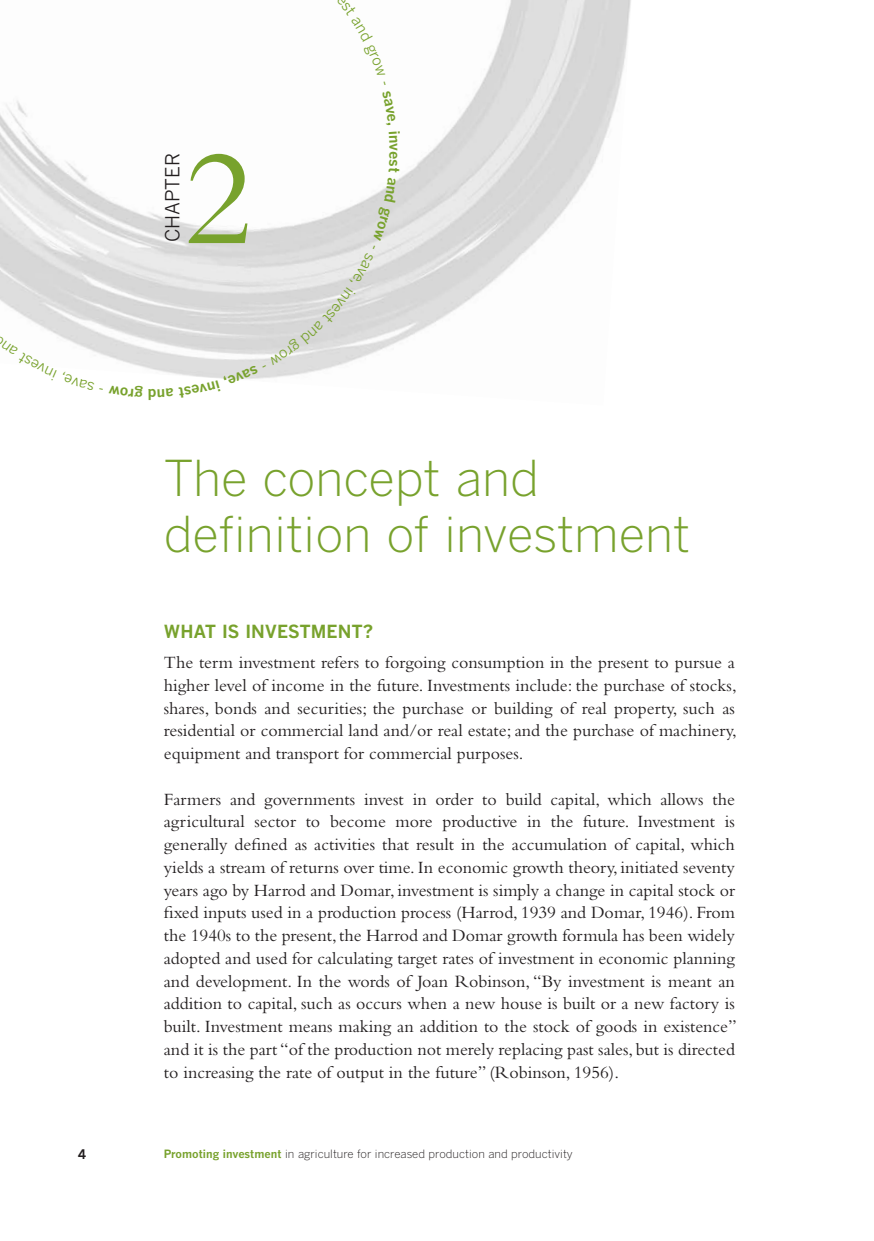
<style>
.page{position:relative;width:874px;height:1241px;background:#fff}
.page>*{position:absolute;margin:0;border:0;box-sizing:border-box;transform-origin:0 0}
.t1{font:140px "Bembo Std";color:#78a22d}
.t2{font:300 49px/56.4px "Benton Gothic";color:#78a22d}
.t3{font:19.25px "Benton Gothic";color:#231f20}
.t4{font:17.85px/22.8px "Bembo Std";color:#231f20;text-align:justify}
.t5{font:700 17.85px "Benton Gothic";color:#78a22d}
.t6{font:700 14.88px "Benton Gothic";color:#78a22d}
.t7{font:700 13.12px "Benton Gothic";color:#231f20}
.t8{font:300 11.38px "Benton Gothic";color:#231f20}
.s1{font-weight:700;color:#78a22d}
</style>
<div class="page">
<img style="left:0;top:0;width:631px;height:375px">
<svg style="left:336px;top:0;width:59px;height:125px"></svg>
<svg style="left:179px;top:131px;width:220px;height:248px"></svg>
<svg style="left:63px;top:371px;width:40px;height:4px"></svg>
<svg style="left:2px;top:340px;width:55px;height:35px"></svg>
<p class="t3" style="left:161px;top:242px;width:91px;rotate:-90deg">chapter</p>
<h1 class="t1" style="left:184px;top:117px;width:70px">2</h1>
<p class="t6" style="left:156px;top:404px;width:10px;rotate:180deg">d</p>
<h2 class="t2" style="left:164px;top:449px;width:527px">The concept and definition of investment</h2>
<p class="t5" style="left:164px;top:620px;width:29px">What</p>
<p class="t5" style="left:222px;top:620px;width:67px">is Invest</p>
<p class="t5" style="left:311px;top:620px;width:63px">ment?</p>
<p class="t4" style="left:164px;top:650px;width:574px">The term investment refers to forgoing consumption in the present to pursue a higher level of income in the future. Investments include: the purchase of stocks, shares, bonds and securities; the purchase or building of real property, such as residential or commercial land and/or real estate; and the purchase of machinery, equipment and transport for commercial purposes.</p>
<p class="t4" style="left:164px;top:787px;width:574px">Farmers and governments invest in order to build capital, which allows the agricultural sector to become more productive in the future. Investment is generally defined as activities that result in the accumulation of capital, which yields a stream of returns over time. In economic growth theory, initiated seventy years ago by Harrod and Domar, investment is simply a change in capital stock or fixed inputs used in a production process (Harrod, 1939 and Domar, 1946). From the 1940s to the present, the Harrod and Domar growth formula has been widely adopted and used for calculating target rates of investment in economic planning and development. In the words of Joan Robinson, “By investment is meant an addition to capital, such as occurs when a new house is built or a new factory is built. Investment means making an addition to the stock of goods in existence” and it is the part “of the production not merely replacing past sales, but is directed to increasing the rate of output in the future” (Robinson, 1956).</p>
<p class="t7" style="left:78px;top:1145px;width:10px">4</p>
<p class="t8" style="left:164px;top:1146px;width:410px"><span class="s1">Promoting investment</span> in agriculture for increased production and productivity</p>
</div>
